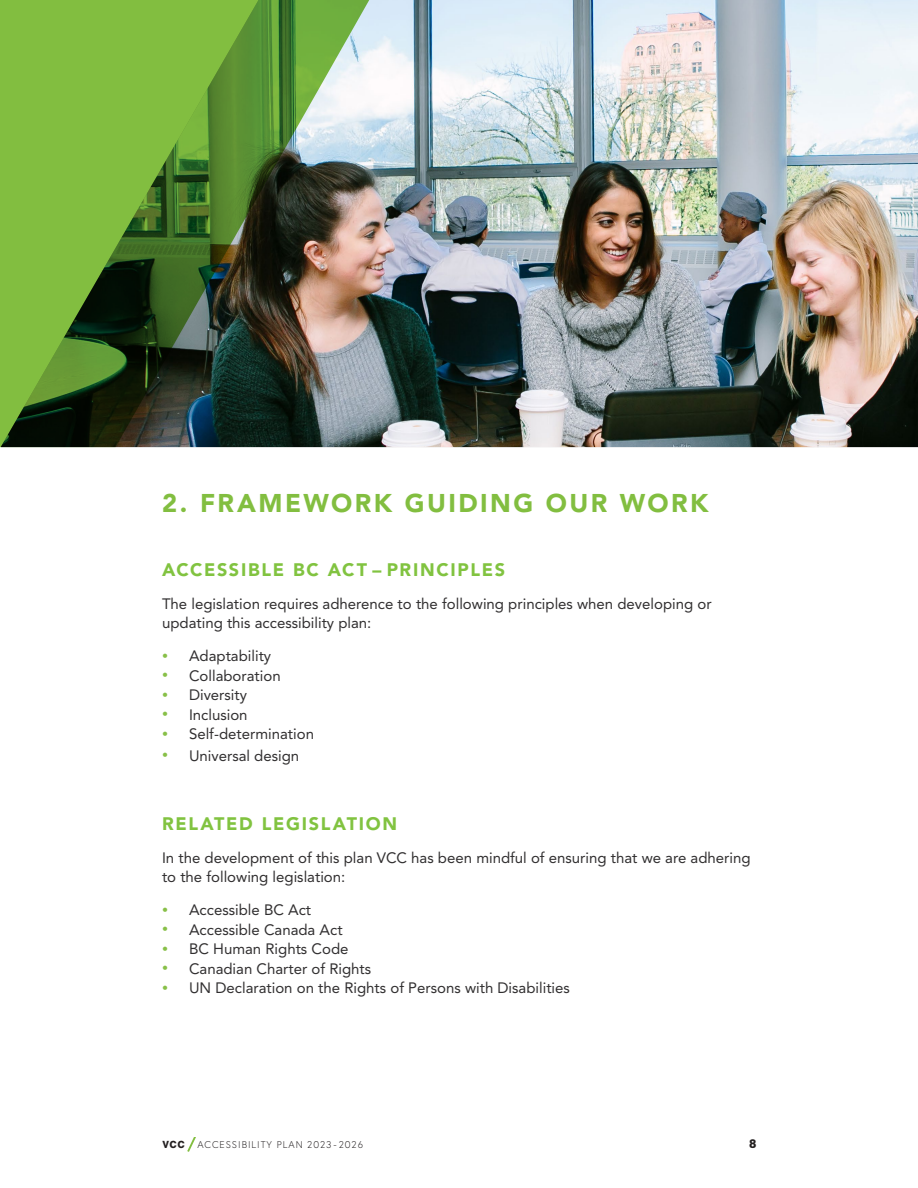
<style>
.page{position:relative;width:918px;height:1188px;background:#fff}
.page>*{position:absolute;margin:0;border:0;box-sizing:border-box;transform-origin:0 0}
.t1{font:900 25.5px "Avenir LT Pro";letter-spacing:.095em;color:#82be40}
.t2{font:900 18px "Avenir LT Pro";letter-spacing:.095em;color:#81c340}
.Body{font:15px/19.5px "Avenir LT Pro";color:#312f30}
.t3{font:12px "Europa Gro SHOP Dem Bol";color:#231f20}
.t4{font:300 9.75px "Europa";letter-spacing:.1em;color:#231f20}
.t5{font:9.75px "Europa Gro SHOP Dem Bol";color:#231f20}
.s1{font-size:12px;color:#88c048}
</style>
<div class="page">
<svg style="left:187px;top:1137px;width:9px;height:14px"></svg>
<img style="left:377px;top:0;width:541px;height:447px">
<img style="left:0;top:0;width:377px;height:447px">
<h1 class="t1" style="left:162px;top:488px;width:548px">2. FRAMEWORK GUIDING OUR WORK</h1>
<h2 class="t2" style="left:162px;top:559px;width:345px">ACCESSIBLE BC ACT – PRINCIPLES</h2>
<p class="Body" style="left:162px;top:594px;width:551px">The legislation requires adherence to the following principles when developing or updating this accessibility plan:</p>
<p class="Body" style="left:162px;top:646px;width:111px"><span class="s1">•</span> Adaptability</p>
<p class="Body" style="left:162px;top:666px;width:120px"><span class="s1">•</span> Collaboration</p>
<p class="Body" style="left:162px;top:685px;width:87px"><span class="s1">•</span> Diversity</p>
<p class="Body" style="left:162px;top:705px;width:87px"><span class="s1">•</span> Inclusion</p>
<p class="Body" style="left:162px;top:724px;width:154px"><span class="s1">•</span> Self-determination</p>
<p class="Body" style="left:162px;top:746px;width:139px"><span class="s1">•</span> Universal design</p>
<h2 class="t2" style="left:162px;top:813px;width:237px">RELATED LEGISLATION</h2>
<p class="Body" style="left:162px;top:848px;width:590px">In the development of this plan VCC has been mindful of ensuring that we are adhering to the following legislation:</p>
<p class="Body" style="left:162px;top:900px;width:151px"><span class="s1">•</span> Accessible BC Act</p>
<p class="Body" style="left:162px;top:920px;width:182px"><span class="s1">•</span> Accessible Canada Act</p>
<p class="Body" style="left:162px;top:939px;width:188px"><span class="s1">•</span> BC Human Rights Code</p>
<p class="Body" style="left:162px;top:959px;width:211px"><span class="s1">•</span> Canadian Charter of Rights</p>
<p class="Body" style="left:162px;top:978px;width:409px"><span class="s1">•</span> UN Declaration on the Rights of Persons with Disabilities</p>
<p class="t5" style="left:162px;top:1138px;width:23px">VCC</p>
<p class="t4" style="left:197px;top:1138px;width:167px">ACCESSIBILITY PLAN 2023-2026</p>
<p class="t3" style="left:749px;top:1136px;width:8px">8</p>
</div>
